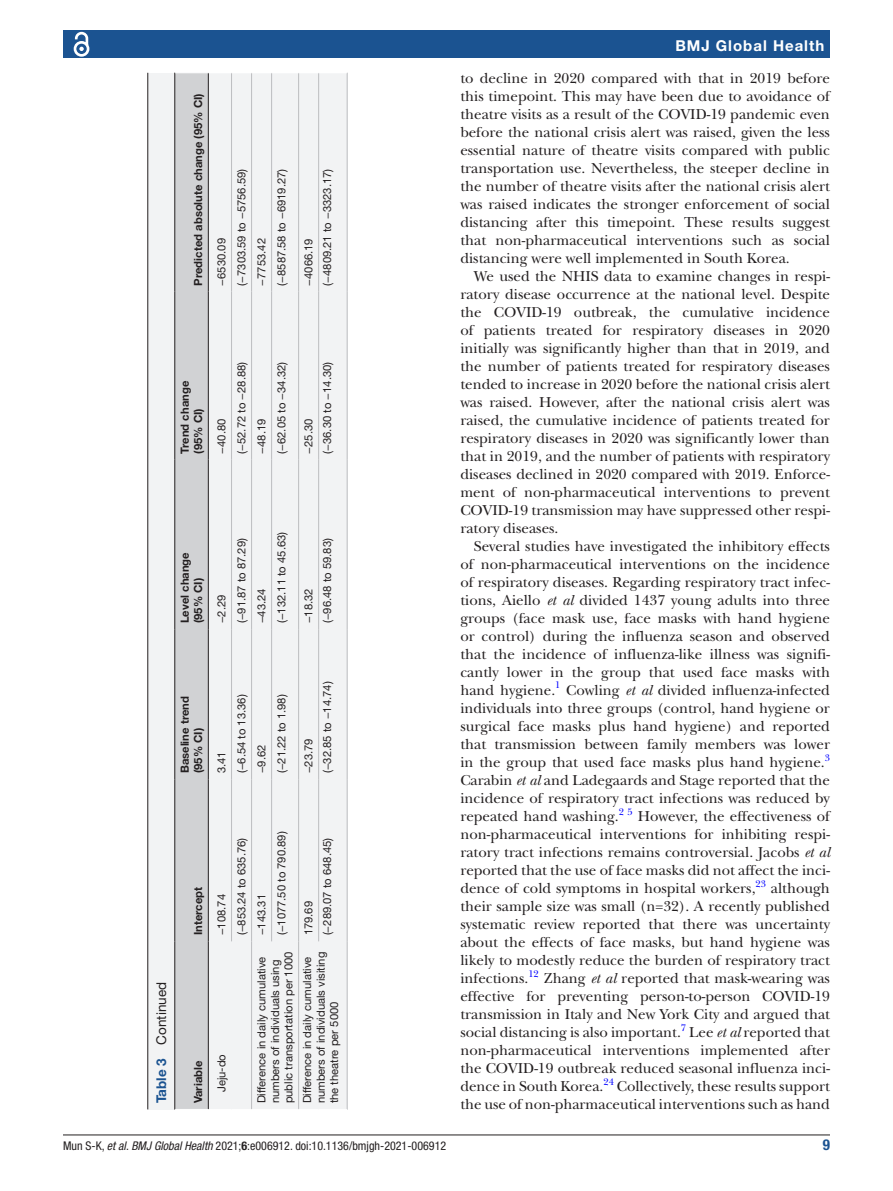
<style>
.page{position:relative;width:893px;height:1191px;background:#fff}
.page>*{position:absolute;margin:0;border:0;box-sizing:border-box;transform-origin:0 0}
.t1{font:15px/18px "New Baskerville";color:#231f20;text-align:justify}
.t2{font:700 15px "Helvetica Neue LT Std";letter-spacing:.065em;color:#fff}
.t3{font:700 condensed 15px "Helvetica Neue LT Std";color:#1b5391}
.t4{font:13.5px "Helvetica Neue LT Std";color:#231f20}
.t5{font:condensed 12px "Helvetica Neue LT Std";color:#231f20}
.t6{font:11.25px/13.5px "Helvetica Neue LT Std";color:#231f20}
.t7{font:700 11.25px/13.5px "Helvetica Neue LT Std";color:#231f20}
.t8{font:9.9px "New Baskerville";color:#00f}
.s1{font-weight:700;color:#1b5391}
.s2{font-style:italic}
.s3{font-weight:700}
</style>
<div class="page">
<hr style="left:63px;top:1134px;width:767px;height:1px;background:#231f20">
<div style="left:63px;top:31px;width:767px;height:27px;background:#1b5391"></div>
<svg style="left:73px;top:31px;width:17px;height:26px"></svg>
<div style="left:166px;top:73px;width:181px;height:1036px;background:#f2f3f4"></div>
<hr style="left:174px;top:941px;width:1px;height:168px;background:#231f20">
<hr style="left:174px;top:779px;width:1px;height:162px;background:#231f20">
<hr style="left:174px;top:629px;width:1px;height:150px;background:#231f20">
<hr style="left:174px;top:460px;width:1px;height:169px;background:#231f20">
<hr style="left:174px;top:292px;width:1px;height:168px;background:#231f20">
<hr style="left:174px;top:73px;width:1px;height:219px;background:#231f20">
<hr style="left:347px;top:941px;width:1px;height:168px;background:#bcbdc0">
<hr style="left:347px;top:779px;width:1px;height:162px;background:#bcbdc0">
<hr style="left:347px;top:629px;width:1px;height:150px;background:#bcbdc0">
<hr style="left:347px;top:460px;width:1px;height:169px;background:#bcbdc0">
<hr style="left:347px;top:292px;width:1px;height:168px;background:#bcbdc0">
<hr style="left:347px;top:73px;width:1px;height:219px;background:#bcbdc0">
<svg style="left:175px;top:72px;width:172px;height:1038px"></svg>
<div style="left:148px;top:73px;width:18px;height:1036px;background:#f2f3f4"></div>
<hr style="left:147px;top:73px;width:1px;height:1036px;background:#231f20">
<p class="t7" style="left:191px;top:286px;width:194px;rotate:-90deg">Predicted absolute change (95% CI)</p>
<p class="t6" style="left:215px;top:286px;width:49px;rotate:-90deg">−6530.09</p>
<p class="t6" style="left:235px;top:286px;width:118px;rotate:-90deg">(−7303.59 to −5756.59)</p>
<p class="t6" style="left:255px;top:286px;width:49px;rotate:-90deg">−7753.42</p>
<p class="t6" style="left:275px;top:286px;width:119px;rotate:-90deg">(−8587.58 to −6919.27)</p>
<p class="t6" style="left:302px;top:286px;width:49px;rotate:-90deg">−4066.19</p>
<p class="t6" style="left:320px;top:286px;width:119px;rotate:-90deg">(−4809.21 to −3323.17)</p>
<p class="t7" style="left:178px;top:454px;width:74px;rotate:-90deg">Trend change (95% CI)</p>
<p class="t6" style="left:215px;top:454px;width:36px;rotate:-90deg">−40.80</p>
<p class="t6" style="left:235px;top:454px;width:93px;rotate:-90deg">(−52.72 to −28.88)</p>
<p class="t6" style="left:255px;top:454px;width:36px;rotate:-90deg">−48.19</p>
<p class="t6" style="left:275px;top:454px;width:93px;rotate:-90deg">(−62.05 to −34.32)</p>
<p class="t6" style="left:302px;top:454px;width:36px;rotate:-90deg">−25.30</p>
<p class="t6" style="left:320px;top:454px;width:93px;rotate:-90deg">(−36.30 to −14.30)</p>
<p class="t7" style="left:178px;top:623px;width:73px;rotate:-90deg">Level change (95% CI)</p>
<p class="t6" style="left:215px;top:623px;width:30px;rotate:-90deg">−2.29</p>
<p class="t6" style="left:235px;top:623px;width:87px;rotate:-90deg">(−91.87 to 87.29)</p>
<p class="t6" style="left:255px;top:623px;width:36px;rotate:-90deg">−43.24</p>
<p class="t6" style="left:275px;top:623px;width:93px;rotate:-90deg">(−132.11 to 45.63)</p>
<p class="t6" style="left:302px;top:623px;width:36px;rotate:-90deg">−18.32</p>
<p class="t6" style="left:320px;top:623px;width:87px;rotate:-90deg">(−96.48 to 59.83)</p>
<p class="t7" style="left:178px;top:773px;width:79px;rotate:-90deg">Baseline trend (95% CI)</p>
<p class="t6" style="left:215px;top:773px;width:23px;rotate:-90deg">3.41</p>
<p class="t6" style="left:235px;top:773px;width:80px;rotate:-90deg">(−6.54 to 13.36)</p>
<p class="t6" style="left:255px;top:773px;width:30px;rotate:-90deg">−9.62</p>
<p class="t6" style="left:275px;top:773px;width:80px;rotate:-90deg">(−21.22 to 1.98)</p>
<p class="t6" style="left:302px;top:773px;width:36px;rotate:-90deg">−23.79</p>
<p class="t6" style="left:320px;top:773px;width:93px;rotate:-90deg">(−32.85 to −14.74)</p>
<p class="t4" style="left:153px;top:1103px;width:123px;rotate:-90deg"><span class="s1">Table 3</span> Continued</p>
<p class="t7" style="left:191px;top:935px;width:50px;rotate:-90deg">Intercept</p>
<p class="t7" style="left:191px;top:1103px;width:44px;rotate:-90deg">Variable</p>
<p class="t6" style="left:215px;top:935px;width:43px;rotate:-90deg">−108.74</p>
<p class="t6" style="left:235px;top:935px;width:99px;rotate:-90deg">(−853.24 to 635.76)</p>
<p class="t6" style="left:215px;top:1092px;width:40px;rotate:-90deg">Jeju-do</p>
<p class="t6" style="left:255px;top:935px;width:43px;rotate:-90deg">−143.31</p>
<p class="t6" style="left:275px;top:935px;width:105px;rotate:-90deg">(−1077.50 to 790.89)</p>
<p class="t6" style="left:255px;top:1103px;width:153px;rotate:-90deg">Difference in daily cumulative numbers of individuals using public transportation per 1000</p>
<p class="t6" style="left:302px;top:935px;width:36px;rotate:-90deg">179.69</p>
<p class="t6" style="left:320px;top:935px;width:99px;rotate:-90deg">(−289.07 to 648.45)</p>
<p class="t6" style="left:300px;top:1103px;width:153px;rotate:-90deg">Difference in daily cumulative numbers of individuals visiting the theatre per 5000</p>
<p class="t2" style="left:675px;top:36px;width:150px">BMJ Global Health</p>
<p class="t1" style="left:460px;top:69px;width:371px">to decline in 2020 compared with that in 2019 before this timepoint. This may have been due to avoidance of theatre visits as a result of the COVID-19 pandemic even before the national crisis alert was raised, given the less essential nature of theatre visits compared with public transportation use. Nevertheless, the steeper decline in the number of theatre visits after the national crisis alert was raised indicates the stronger enforcement of social distancing after this timepoint. These results suggest that non-pharmaceutical interventions such as social distancing were well implemented in South Korea.</p>
<p class="t1" style="left:460px;top:267px;width:371px;text-indent:14px">We used the NHIS data to examine changes in respi&shy;ratory disease occurrence at the national level. Despite the COVID-19 outbreak, the cumulative incidence of patients treated for respiratory diseases in 2020 initially was significantly higher than that in 2019, and the number of patients treated for respiratory diseases tended to increase in 2020 before the national crisis alert was raised. However, after the national crisis alert was raised, the cumulative incidence of patients treated for respiratory diseases in 2020 was significantly lower than that in 2019, and the number of patients with respiratory diseases declined in 2020 compared with 2019. Enforce&shy;ment of non-pharmaceutical interventions to prevent COVID-19 transmission may have suppressed other respi&shy;ratory diseases.</p>
<p class="t1" style="left:460px;top:537px;width:371px;text-indent:14px">Several studies have investigated the inhibitory effects of non-pharmaceutical interventions on the incidence of respiratory diseases. Regarding respiratory tract infec&shy;tions, Aiello <span class="s2">et al</span> divided 1437 young adults into three groups (face mask use, face masks with hand hygiene or control) during the influenza season and observed that the incidence of influenza-like illness was signifi&shy;cantly lower in the group that used face masks with hand hygiene.</p>
<p class="t8" style="left:555px;top:679px;width:7px">1</p>
<p class="t1" style="left:460px;top:681px;width:371px;text-indent:106px">Cowling <span class="s2">et al</span> divided influenza-infected individuals into three groups (control, hand hygiene or surgical face masks plus hand hygiene) and reported that transmission between family members was lower in the group that used face masks plus hand hygiene.</p>
<p class="t8" style="left:825px;top:751px;width:7px">3</p>
<p class="t1" style="left:460px;top:771px;width:371px">Carabin <span class="s2">et al</span> and Ladegaards and Stage reported that the incidence of respiratory tract infections was reduced by repeated hand washing.</p>
<p class="t8" style="left:619px;top:805px;width:15px">2 5</p>
<p class="t1" style="left:460px;top:807px;width:371px;text-indent:177px">However, the effectiveness of non-pharmaceutical interventions for inhibiting respi&shy;ratory tract infections remains controversial. Jacobs <span class="s2">et al </span>reported that the use of face masks did not affect the inci&shy;dence of cold symptoms in hospital workers,</p>
<p class="t8" style="left:756px;top:877px;width:12px">23</p>
<p class="t1" style="left:460px;top:879px;width:371px;text-indent:310px">although their sample size was small (n=32). A recently published systematic review reported that there was uncertainty about the effects of face masks, but hand hygiene was likely to modestly reduce the burden of respiratory tract infections.</p>
<p class="t8" style="left:528px;top:967px;width:12px">12</p>
<p class="t1" style="left:460px;top:969px;width:371px;text-indent:83px">Zhang <span class="s2">et al</span> reported that mask-wearing was effective for preventing person-to-person COVID-19 transmission in Italy and New York City and argued that social distancing is also important.<sup>7</sup> Lee <span class="s2">et al</span> reported that non-pharmaceutical interventions implemented after the COVID-19 outbreak reduced seasonal influenza inci&shy;dence in South Korea.</p>
<p class="t8" style="left:603px;top:1075px;width:12px">24</p>
<p class="t1" style="left:460px;top:1077px;width:371px;text-align:right">Collectively, these results support<br>the use of non-pharmaceutical interventions such as hand</p>
<p class="t5" style="left:63px;top:1138px;width:385px">Mun S-K, <span class="s2">et al</span>. <span class="s2">BMJ Global Health</span> 2021;<span class="s3">6</span>:e006912. doi:10.1136/bmjgh-2021-006912</p>
<p class="t3" style="left:823px;top:1135px;width:9px">9</p>
</div>
